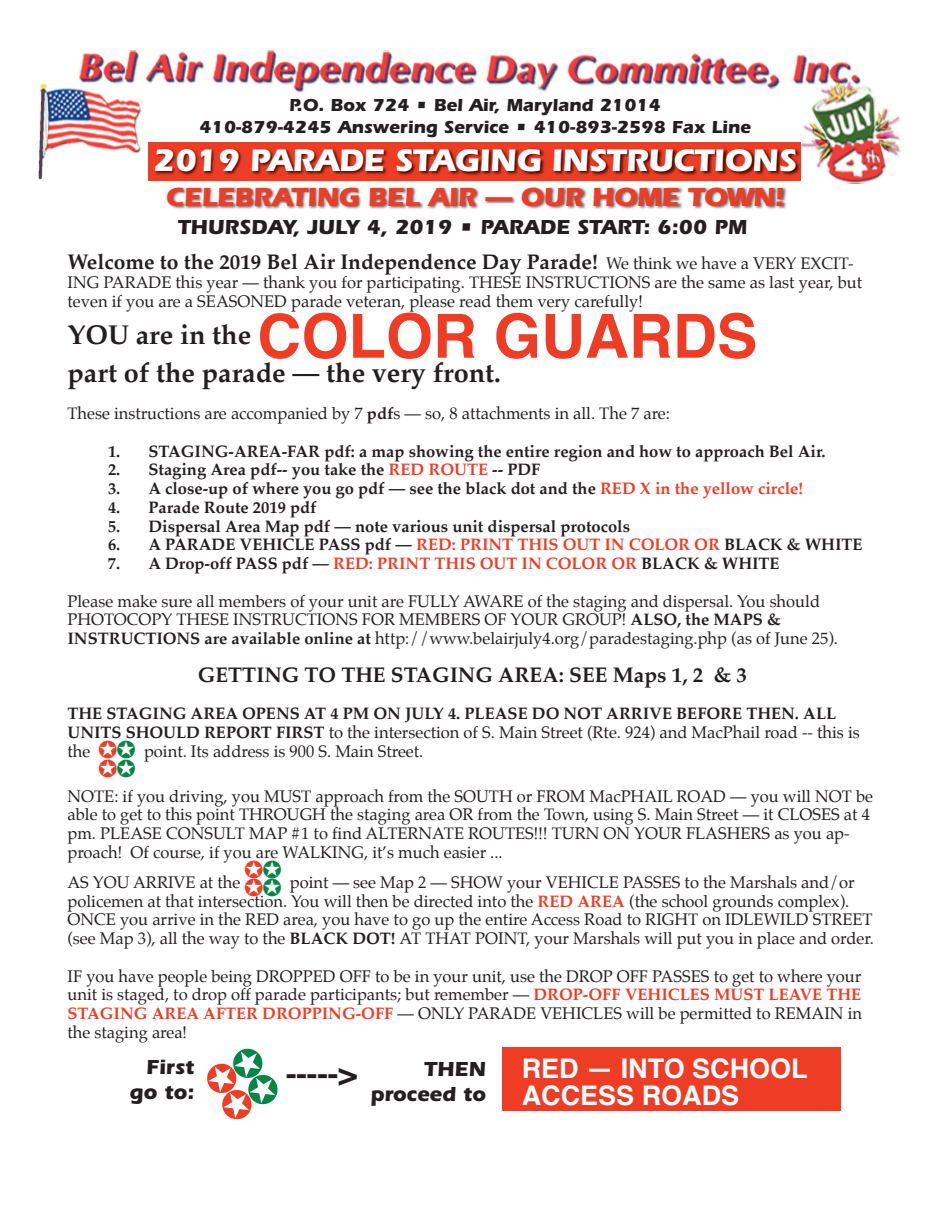
<style>
.page{position:relative;width:945px;height:1215px;background:#fff}
.page>*{position:absolute;margin:0;border:0;box-sizing:border-box;transform-origin:0 0}
.t1{font:700 60.75px "Helvetica";color:#ef3c25}
.t2{font:700 32.25px "Itc Eras";letter-spacing:-.015em;color:#fff}
.t3{font:700 31.5px "Helvetica";color:#231f20}
.t4{font:700 27px/37.5px "Palatino";color:#231f20}
.t5{font:700 27px "Itc Eras";letter-spacing:-.015em;color:#ef3c25}
.t6{font:700 27px "Helvetica";color:#fff}
.t7{font:24.6px/18.3px "Zapf Dingbats";color:#ef3c25}
.t8{font:700 21px "Palatino";color:#231f20}
.t9{font:700 21px/25.2px "Itc Eras";color:#231f20;text-align:right}
.t10{font:700 18px/21.6px "Itc Eras";color:#231f20;text-align:center}
.t11{font:16.5px/18.8px "Palatino";color:#231f20}
.t12{font:700 16.5px/18.8px "Palatino";color:#231f20}
.s1{font-weight:400;font-size:16.5px}
.s2{font-weight:700}
.s3{color:#ef3c25}
.s4{font-weight:400}
.s5{color:#038648}
.s6{font-weight:700;color:#ef3c25}
</style>
<div class="page">
<div style="left:502px;top:1047px;width:339px;height:64px;background:#ef3c25"></div>
<img style="left:38px;top:50px;width:863px;height:130px">
<img style="left:47px;top:139px;width:854px;height:70px">
<img style="left:149px;top:142px;width:652px;height:39px">
<p class="t10" style="left:199px;top:96px;width:553px">P.O. Box 724 • Bel Air, Maryland 21014<br>410-879-4245 Answering Service • 410-893-2598 Fax Line</p>
<h2 class="t2" style="left:153px;top:149px;width:645px">2019 PARADE STAGING INSTRUCTIONS</h2>
<h3 class="t5" style="left:166px;top:187px;width:620px">CELEBRATING BEL AIR — OUR HOME TOWN!</h3>
<p class="t9" style="left:178px;top:216px;width:571px">THURSDAY, JULY 4, 2019 • PARADE START: 6:00 PM</p>
<p class="t8" style="left:68px;top:252px;width:788px">Welcome to the 2019 Bel Air Independence Day Parade! <span class="s1">We think we have a VERY EXCIT-</span></p>
<p class="t11" style="left:68px;top:274px;width:796px">ING PARADE this year — thank you for participating. THESE INSTRUCTIONS are the same as last year, but teven if you are a SEASONED parade veteran, please read them very carefully!</p>
<h3 class="t4" style="left:68px;top:318px;width:435px">YOU are in the<br>part of the parade — the very front.</h3>
<p class="t11" style="left:68px;top:405px;width:604px">These instructions are accompanied by 7 <span class="s2">pdf</span>s — so, 8 attachments in all. The 7 are:</p>
<p class="t12" style="left:108px;top:443px;width:719px">1. STAGING-AREA-FAR pdf: a map showing the entire region and how to approach Bel Air.</p>
<p class="t12" style="left:108px;top:462px;width:434px">2. Staging Area pdf-- you take the <span class="s3">RED ROUTE</span> -- PDF</p>
<p class="t12" style="left:108px;top:480px;width:697px">3. A close-up of where you go pdf — see the black dot and the <span class="s3">RED X in the yellow circle!</span></p>
<p class="t12" style="left:108px;top:499px;width:210px">4. Parade Route 2019 pdf</p>
<p class="t12" style="left:108px;top:518px;width:524px">5. Dispersal Area Map pdf — note various unit dispersal protocols</p>
<p class="t12" style="left:108px;top:537px;width:756px">6. A PARADE VEHICLE PASS pdf — <span class="s3">RED: PRINT THIS OUT IN COLOR OR</span> BLACK &amp; WHITE</p>
<p class="t12" style="left:108px;top:555px;width:673px">7. A Drop-off PASS pdf — <span class="s3">RED: PRINT THIS OUT IN COLOR OR</span> BLACK &amp; WHITE</p>
<p class="t11" style="left:67px;top:593px;width:772px">Please make sure all members of your unit are FULLY AWARE of the staging and dispersal. You should<br>PHOTOCOPY THESE INSTRUCTIONS FOR MEMBERS OF YOUR GROUP! <span class="s2">ALSO, the MAPS &amp;<br>INSTRUCTIONS are available online at</span> http://www.belairjuly4.org/paradestaging.php (as of June 25).</p>
<p class="t8" style="left:198px;top:664px;width:551px">GETTING TO THE STAGING AREA: SEE Maps 1, 2 &amp; 3</p>
<p class="t12" style="left:68px;top:705px;width:794px">THE STAGING AREA OPENS AT 4 PM ON JULY 4. PLEASE DO NOT ARRIVE BEFORE THEN. ALL<br>UNITS SHOULD REPORT FIRST <span class="s4">to the intersection of S. Main Street (Rte. 924) and MacPhail road -- this is the</span></p>
<h1 class="t1" style="left:257px;top:311px;width:502px">COLOR GUARDS</h1>
<h3 class="t7" style="left:98px;top:741px;width:39px">✪<span class="s5">✪ </span>✪<span class="s5">✪</span></h3>
<p class="t11" style="left:144px;top:743px;width:281px">point. Its address is 900 S. Main Street.</p>
<p class="t11" style="left:68px;top:788px;width:807px">NOTE: if you driving, you MUST approach from the SOUTH or FROM MacPHAIL ROAD — you will NOT be able to get to this point THROUGH the staging area OR from the Town, using S. Main Street — it CLOSES at 4 pm. PLEASE CONSULT MAP #1 to find ALTERNATE ROUTES!!! TURN ON YOUR FLASHERS as you ap&shy;proach! Of course, if you are WALKING, it’s much easier ...</p>
<p class="t11" style="left:67px;top:874px;width:174px">AS YOU ARRIVE at the</p>
<h3 class="t7" style="left:244px;top:860px;width:39px">✪<span class="s5">✪ </span>✪<span class="s5">✪</span></h3>
<p class="t11" style="left:67px;top:874px;width:808px;text-indent:222px">point — see Map 2 — SHOW your VEHICLE PASSES to the Marshals and/or policemen at that intersection. You will then be directed into the <span class="s6">RED AREA</span> (the school grounds complex).<br>ONCE you arrive in the RED area, you have to go up the entire Access Road to RIGHT on IDLEWILD STREET (see Map 3), all the way to the <span class="s2">BLACK DOT!</span> AT THAT POINT, your Marshals will put you in place and order.</p>
<p class="t11" style="left:67px;top:968px;width:796px;text-align:justify">IF you have people being DROPPED OFF to be in your unit, use the DROP OFF PASSES to get to where your unit is staged, to drop off parade participants; but remember — <span class="s6">DROP-OFF VEHICLES MUST LEAVE THE STAGING AREA AFTER DROPPING-OFF</span> — ONLY PARADE VEHICLES will be permitted to REMAIN in the staging area!</p>
<p class="t9" style="left:129px;top:1056px;width:66px">First go to:</p>
<h3 class="t6" style="left:522px;top:1058px;width:288px">RED — INTO SCHOOL</h3>
<h3 class="t3" style="left:286px;top:1061px;width:72px">-----&gt;</h3>
<p class="t9" style="left:371px;top:1059px;width:117px">THEN proceed to</p>
<h3 class="t6" style="left:522px;top:1085px;width:219px">ACCESS ROADS</h3>
</div>
